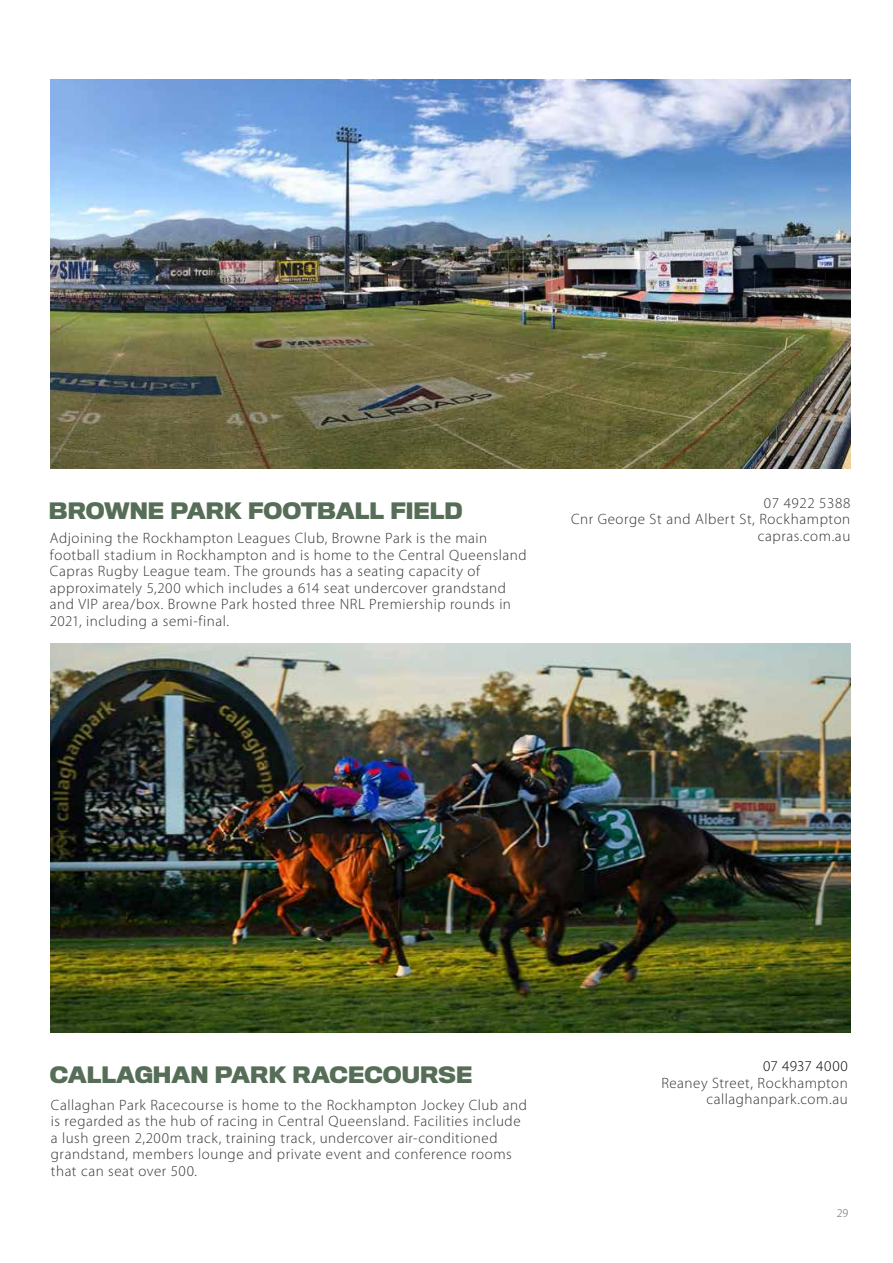
<style>
.page{position:relative;width:893px;height:1263px;background:#fff}
.page>*{position:absolute;margin:0;border:0;box-sizing:border-box;transform-origin:0 0}
.t1{font:700 21px "Titling Gothic FB";color:#566d57}
.t2{font:300 15px/16.5px "Myriad Pro";letter-spacing:.035em;color:#333}
.t3{font:300 15px "Myriad Pro";letter-spacing:.01em;color:#000}
.t4{font:300 12px "Myriad Pro";color:#566d57}
</style>
<div class="page">
<img style="left:50px;top:79px;width:800px;height:389px">
<img style="left:50px;top:644px;width:800px;height:389px">
<h1 class="t1" style="left:49px;top:498px;width:415px">BROWNE PARK FOOTBALL FIELD</h1>
<p class="t2" style="left:50px;top:530px;width:478px">Adjoining the Rockhampton Leagues Club, Browne Park is the main football stadium in Rockhampton and is home to the Central Queensland Capras Rugby League team. The grounds has a seating capacity of approximately 5,200 which includes a 614 seat undercover grandstand and VIP area/box. Browne Park hosted three NRL Premiership rounds in 2021, including a semi-final.</p>
<p class="t2" style="left:571px;top:495px;width:281px;text-align:right">07 4922 5388<br>Cnr George St and Albert St, Rockhampton capras.com.au</p>
<h1 class="t1" style="left:50px;top:1061px;width:424px">CALLAGHAN PARK RACECOURSE</h1>
<p class="t2" style="left:51px;top:1097px;width:477px">Callaghan Park Racecourse is home to the Rockhampton Jockey Club and is regarded as the hub of racing in Central Queensland. Facilities include a lush green 2,200m track, training track, undercover air-conditioned grandstand, members lounge and private event and conference rooms that can seat over 500.</p>
<p class="t3" style="left:763px;top:1058px;width:86px">07 4937 4000</p>
<p class="t2" style="left:661px;top:1075px;width:188px;text-align:right">Reaney Street, Rockhampton callaghanpark.com.au</p>
<p class="t4" style="left:837px;top:1207px;width:13px">29</p>
</div>
